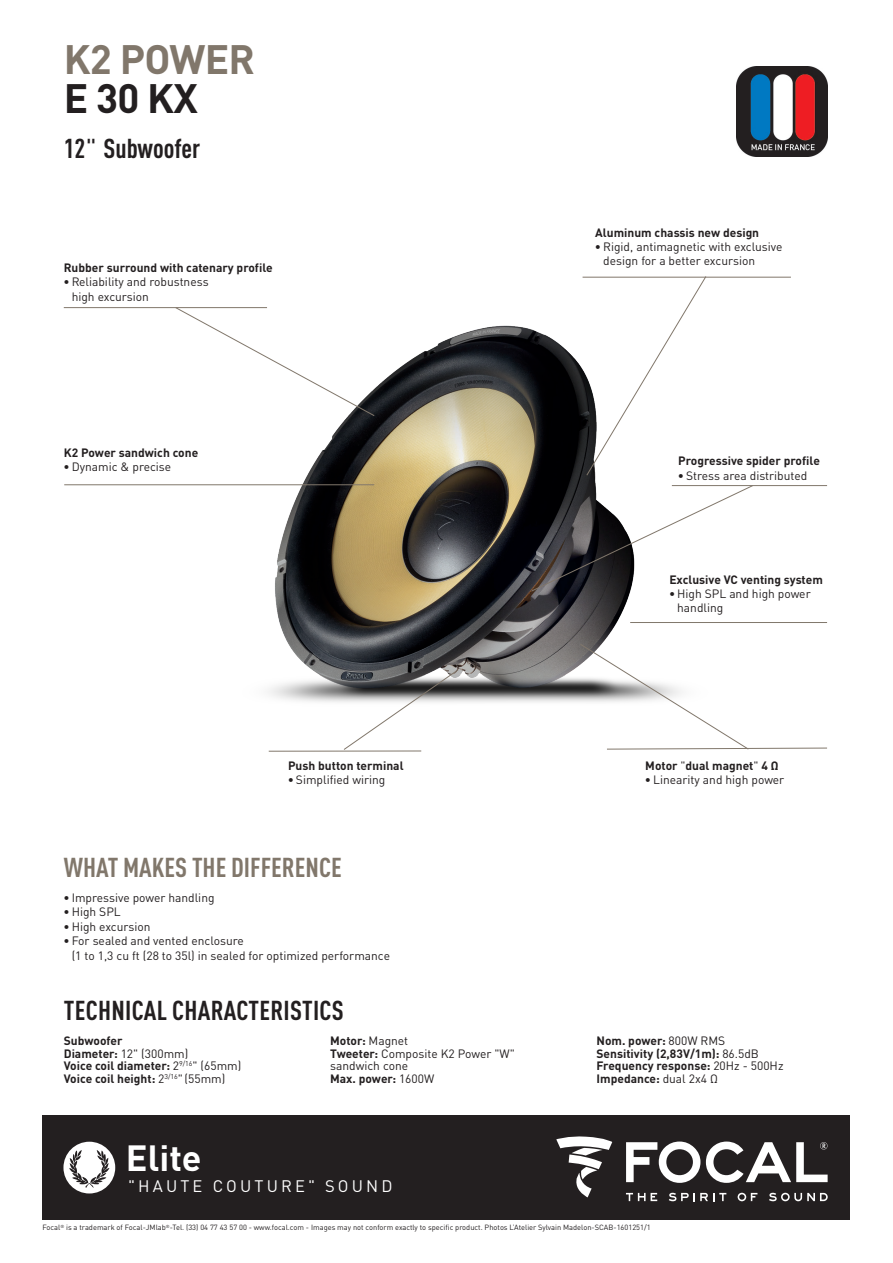
<style>
.page{position:relative;width:893px;height:1263px;background:#fff}
.page>*{position:absolute;margin:0;border:0;box-sizing:border-box;transform-origin:0 0}
.t1{font:700 40.5px "DINOT";letter-spacing:-.02em;color:#81776b}
.t2{font:700 40.5px "DINOT";color:#231f20}
.t3{font:700 36px "DINOT";color:#fff}
.t4{font:700 condensed 27px "DINOT";letter-spacing:.01em;color:#231f20}
.t5{font:700 condensed 27px "DINOT";color:#81776b}
.t6{font:16.5px "DINOT";letter-spacing:.19em;color:#fff}
.t7{font:12px/14.4px "DINOT";color:#231f20}
.t8{font:700 12px/12.8px "DINOT";color:#231f20}
.t9{font:7.5px "DINOT";color:#231f20}
.s1{font-weight:400;font-stretch:normal}
.s2{font-stretch:condensed}
.s3{font-weight:400}
.s4{font-weight:700}
</style>
<div class="page">
<div style="left:43px;top:1115px;width:807px;height:105px;background:#231f20"></div>
<svg style="left:63px;top:1142px;width:52px;height:51px"></svg>
<svg style="left:626px;top:1141px;width:74px;height:42px"></svg>
<svg style="left:706px;top:1141px;width:122px;height:42px"></svg>
<svg style="left:626px;top:1193px;width:31px;height:8px"></svg>
<svg style="left:669px;top:1193px;width:57px;height:8px"></svg>
<svg style="left:738px;top:1193px;width:19px;height:8px"></svg>
<svg style="left:769px;top:1193px;width:59px;height:8px"></svg>
<svg style="left:556px;top:1136px;width:56px;height:61px"></svg>
<img style="left:106px;top:308px;width:704px;height:444px">
<img style="left:737px;top:66px;width:90px;height:91px">
<hr style="left:583px;top:277px;width:208px;height:1px;background:#81776b">
<svg style="left:586px;top:276px;width:121px;height:200px"></svg>
<hr style="left:64px;top:307px;width:203px;height:1px;background:#81776b">
<svg style="left:175px;top:307px;width:200px;height:110px"></svg>
<svg style="left:579px;top:643px;width:248px;height:107px"></svg>
<svg style="left:343px;top:669px;width:116px;height:81px"></svg>
<hr style="left:269px;top:751px;width:152px;height:1px;background:#81776b">
<hr style="left:64px;top:484px;width:310px;height:1px;background:#81776b">
<svg style="left:530px;top:485px;width:224px;height:107px"></svg>
<hr style="left:630px;top:622px;width:197px;height:1px;background:#81776b">
<hr style="left:672px;top:485px;width:155px;height:1px;background:#81776b">
<h1 class="t1" style="left:64px;top:32px;width:193px">K2 POWER</h1>
<h1 class="t2" style="left:64px;top:72px;width:136px">E 30 KX</h1>
<h3 class="t4" style="left:64px;top:132px;width:138px">12<span class="s1">"</span> Subwoofer</h3>
<p class="t8" style="left:64px;top:261px;width:210px">Rubber surround with catenary profile</p>
<p class="t7" style="left:72px;top:274px;width:138px;text-indent:-8px"><span class="s2">•</span> Reliability and robustness high excursion</p>
<p class="t8" style="left:64px;top:446px;width:136px">K2 Power sandwich cone</p>
<p class="t7" style="left:64px;top:459px;width:109px"><span class="s2">•</span> Dynamic &amp; precise</p>
<p class="t8" style="left:288px;top:759px;width:117px">Push button terminal</p>
<p class="t7" style="left:288px;top:773px;width:99px"><span class="s2">•</span> Simplified wiring</p>
<h3 class="t5" style="left:64px;top:851px;width:280px">WHAT MAKES THE DIFFERENCE</h3>
<p class="t7" style="left:64px;top:890px;width:152px"><span class="s2">•</span> Impressive power handling</p>
<p class="t7" style="left:64px;top:904px;width:59px"><span class="s2">•</span> High SPL</p>
<p class="t7" style="left:64px;top:919px;width:88px"><span class="s2">•</span> High excursion</p>
<p class="t7" style="left:72px;top:933px;width:320px;text-indent:-8px"><span class="s2">•</span> For sealed and vented enclosure<br>(1 to 1,3 cu ft (28 to 35l) in sealed for optimized performance</p>
<p class="t8" style="left:595px;top:226px;width:165px">Aluminum chassis new design</p>
<p class="t7" style="left:603px;top:239px;width:181px;text-indent:-8px"><span class="s2">•</span> Rigid, antimagnetic with exclusive design for a better excursion</p>
<p class="t8" style="left:678px;top:454px;width:143px">Progressive spider profile</p>
<p class="t7" style="left:678px;top:468px;width:131px"><span class="s2">•</span> Stress area distributed</p>
<p class="t8" style="left:669px;top:573px;width:155px">Exclusive VC venting system</p>
<p class="t7" style="left:677px;top:586px;width:135px;text-indent:-8px"><span class="s2">•</span> High SPL and high power handling</p>
<p class="t8" style="left:645px;top:759px;width:135px">Motor <span class="s3">"</span>dual magnet<span class="s3">"</span> 4 Ω</p>
<p class="t7" style="left:645px;top:773px;width:140px"><span class="s2">•</span> Linearity and high power</p>
<h3 class="t4" style="left:64px;top:993px;width:281px">TECHNICAL CHARACTERISTICS</h3>
<p class="t8" style="left:64px;top:1034px;width:179px">Subwoofer<br>Diameter: <span class="s3">12" (300mm)<br></span>Voice coil diameter: <span class="s3">2</span><sup>9/16</sup><span class="s3">" (65mm)<br></span>Voice coil height: <span class="s3">2</span><sup>3/16</sup><span class="s3">" (55mm)</span></p>
<p class="t7" style="left:330px;top:1034px;width:186px;line-height:12.8px"><span class="s4">Motor:</span> Magnet<br><span class="s4">Tweeter:</span> Composite K2 Power "W" sandwich cone<br><span class="s4">Max. power:</span> 1600W</p>
<p class="t8" style="left:597px;top:1034px;width:188px">Nom. power: <span class="s3">800W RMS<br></span>Sensitivity (2,83V/1m): <span class="s3">86.5dB<br></span>Frequency response: <span class="s3">20Hz - 500Hz<br></span>Impedance: <span class="s3">dual 2x4 Ω</span></p>
<h2 class="t3" style="left:126px;top:1134px;width:77px">Elite</h2>
<h3 class="t6" style="left:128px;top:1176px;width:266px">"HAUTE COUTURE" SOUND</h3>
<p class="t9" style="left:43px;top:1223px;width:610px">Focal<sup>®</sup> is a trademark of Focal-JMlab<sup>®</sup>-Tel. (33) 04 77 43 57 00 - www.focal.com - Images may not conform exactly to specific product. Photos L’Atelier Sylvain Madelon-SCAB-1601251/1</p>
</div>
